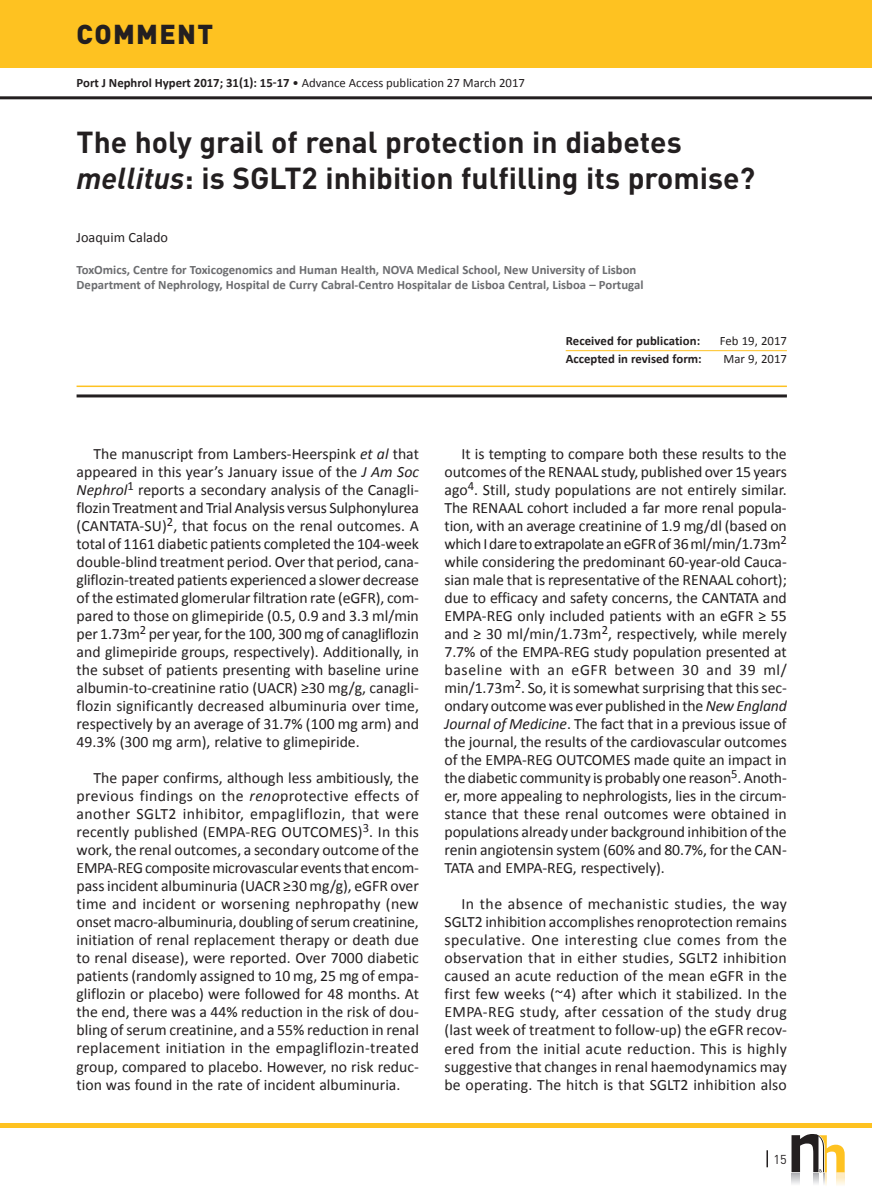
<style>
.page{position:relative;width:872px;height:1191px;background:#fff}
.page>*{position:absolute;margin:0;border:0;box-sizing:border-box;transform-origin:0 0}
.t1{font:700 30px/36px "DIN";color:#231f20}
.t2{font:900 27px "DIN";letter-spacing:.05em;color:#231f20}
.t3{font:15.75px/18px "Calibri";color:#231f20;text-align:justify}
.t4{font:14.25px "Calibri";color:#231f20}
.t5{font:700 12.75px/15px "Calibri";color:#6c6d70}
.t6{font:12.75px "Calibri";color:#231f20}
.t7{font:700 12.75px "Calibri";color:#231f20}
.t8{font:12.75px "DIN";color:#231f20}
.s1{font-weight:700}
.s2{font-style:italic}
</style>
<div class="page">
<hr style="left:0;top:96px;width:872px;height:3px;background:#231f20">
<hr style="left:0;top:1123px;width:872px;height:4px;background:#fec221">
<div style="left:0;top:0;width:872px;height:68px;background:#fec221"></div>
<svg style="left:791px;top:1134px;width:53px;height:51px"></svg>
<svg style="left:766px;top:1150px;width:2px;height:17px"></svg>
<hr style="left:566px;top:350px;width:221px;height:1px;background:#fec221">
<hr style="left:77px;top:385px;width:710px;height:2px;background:#fec221">
<hr style="left:77px;top:394px;width:710px;height:3px;background:#231f20">
<h2 class="t2" style="left:77px;top:16px;width:138px">COMMENT</h2>
<p class="t6" style="left:77px;top:75px;width:450px"><span class="s1">Port J Nephrol Hypert 2017; 31(1): 15-17</span> • Advance Access publication 27 March 2017</p>
<h1 class="t1" style="left:77px;top:123px;width:680px">The holy grail of renal protection in diabetes <span class="s2">mellitus</span>: is SGLT2 inhibition fulfilling its promise?</h1>
<p class="t4" style="left:77px;top:229px;width:93px">Joaquim Calado</p>
<p class="t5" style="left:77px;top:262px;width:568px">ToxOmics, Centre for Toxicogenomics and Human Health, NOVA Medical School, New University of Lisbon<br>Department of Nephrology, Hospital de Curry Cabral-Centro Hospitalar de Lisboa Central, Lisboa – Portugal</p>
<p class="t7" style="left:566px;top:333px;width:136px">Received for publication:</p>
<p class="t6" style="left:720px;top:333px;width:69px">Feb 19, 2017</p>
<p class="t7" style="left:566px;top:351px;width:137px">Accepted in revised form:</p>
<p class="t6" style="left:723px;top:351px;width:65px">Mar 9, 2017</p>
<p class="t3" style="left:77px;top:444px;width:344px;text-indent:17px">The manuscript from Lambers-Heerspink <span class="s2">et al</span> that appeared in this year’s January issue of the <span class="s2">J Am Soc Nephrol</span><sup>1</sup> reports a secondary analysis of the Canagli&shy;flozin Treatment and Trial Analysis versus Sulphonylurea (CANTATA-SU)<sup>2</sup>, that focus on the renal outcomes. A total of 1161 diabetic patients completed the 104-week double-blind treatment period. Over that period, cana&shy;gliflozin-treated patients experienced a slower decrease of the estimated glomerular filtration rate (eGFR), com&shy;pared to those on glimepiride (0.5, 0.9 and 3.3 ml/min per 1.73m<sup>2</sup> per year, for the 100, 300 mg of canagliflozin and glimepiride groups, respectively). Additionally, in the subset of patients presenting with baseline urine albumin-to-creatinine ratio (UACR) ≥30 mg/g, canagli&shy;flozin significantly decreased albuminuria over time, respectively by an average of 31.7% (100 mg arm) and 49.3% (300 mg arm), relative to glimepiride.</p>
<p class="t3" style="left:77px;top:768px;width:344px;text-indent:17px">The paper confirms, although less ambitiously, the previous findings on the <span class="s2">reno</span>protective effects of another SGLT2 inhibitor, empagliflozin, that were recently published (EMPA-REG OUTCOMES)<sup>3</sup>. In this work, the renal outcomes, a secondary outcome of the EMPA-REG composite microvascular events that encom&shy;pass incident albuminuria (UACR ≥30 mg/g), eGFR over time and incident or worsening nephropathy (new onset macro-albuminuria, doubling of serum creatinine, initiation of renal replacement therapy or death due to renal disease), were reported. Over 7000 diabetic patients (randomly assigned to 10 mg, 25 mg of empa&shy;gliflozin or placebo) were followed for 48 months. At the end, there was a 44% reduction in the risk of dou&shy;bling of serum creatinine, and a 55% reduction in renal replacement initiation in the empagliflozin-treated group, compared to placebo. However, no risk reduc&shy;tion was found in the rate of incident albuminuria.</p>
<p class="t3" style="left:444px;top:444px;width:344px;text-indent:17px">It is tempting to compare both these results to the outcomes of the RENAAL study, published over 15 years ago<sup>4</sup>. Still, study populations are not entirely similar.<br>The RENAAL cohort included a far more renal popula&shy;tion, with an average creatinine of 1.9 mg/dl (based on which I dare to extrapolate an eGFR of 36 ml/min/1.73m<sup>2 </sup>while considering the predominant 60-year-old Cauca&shy;sian male that is representative of the RENAAL cohort); due to efficacy and safety concerns, the CANTATA and EMPA-REG only included patients with an eGFR ≥ 55 and ≥ 30 ml/min/1.73m<sup>2</sup>, respectively, while merely 7.7% of the EMPA-REG study population presented at baseline with an eGFR between 30 and 39 ml/ min/1.73m<sup>2</sup>. So, it is somewhat surprising that this sec&shy;ondary outcome was ever published in the <span class="s2">New England Journal of Medicine</span>. The fact that in a previous issue of the journal, the results of the cardiovascular outcomes of the EMPA-REG OUTCOMES made quite an impact in the diabetic community is probably one reason<sup>5</sup>. Anoth&shy;er, more appealing to nephrologists, lies in the circum&shy;stance that these renal outcomes were obtained in populations already under background inhibition of the renin angiotensin system (60% and 80.7%, for the CAN-TATA and EMPA-REG, respectively).</p>
<p class="t3" style="left:444px;top:894px;width:344px;text-indent:17px">In the absence of mechanistic studies, the way SGLT2 inhibition accomplishes renoprotection remains speculative. One interesting clue comes from the observation that in either studies, SGLT2 inhibition caused an acute reduction of the mean eGFR in the first few weeks (~4) after which it stabilized. In the EMPA-REG study, after cessation of the study drug (last week of treatment to follow-up) the eGFR recov&shy;ered from the initial acute reduction. This is highly suggestive that changes in renal haemodynamics may be operating. The hitch is that SGLT2 inhibition also</p>
<p class="t8" style="left:773px;top:1151px;width:15px">15</p>
</div>
